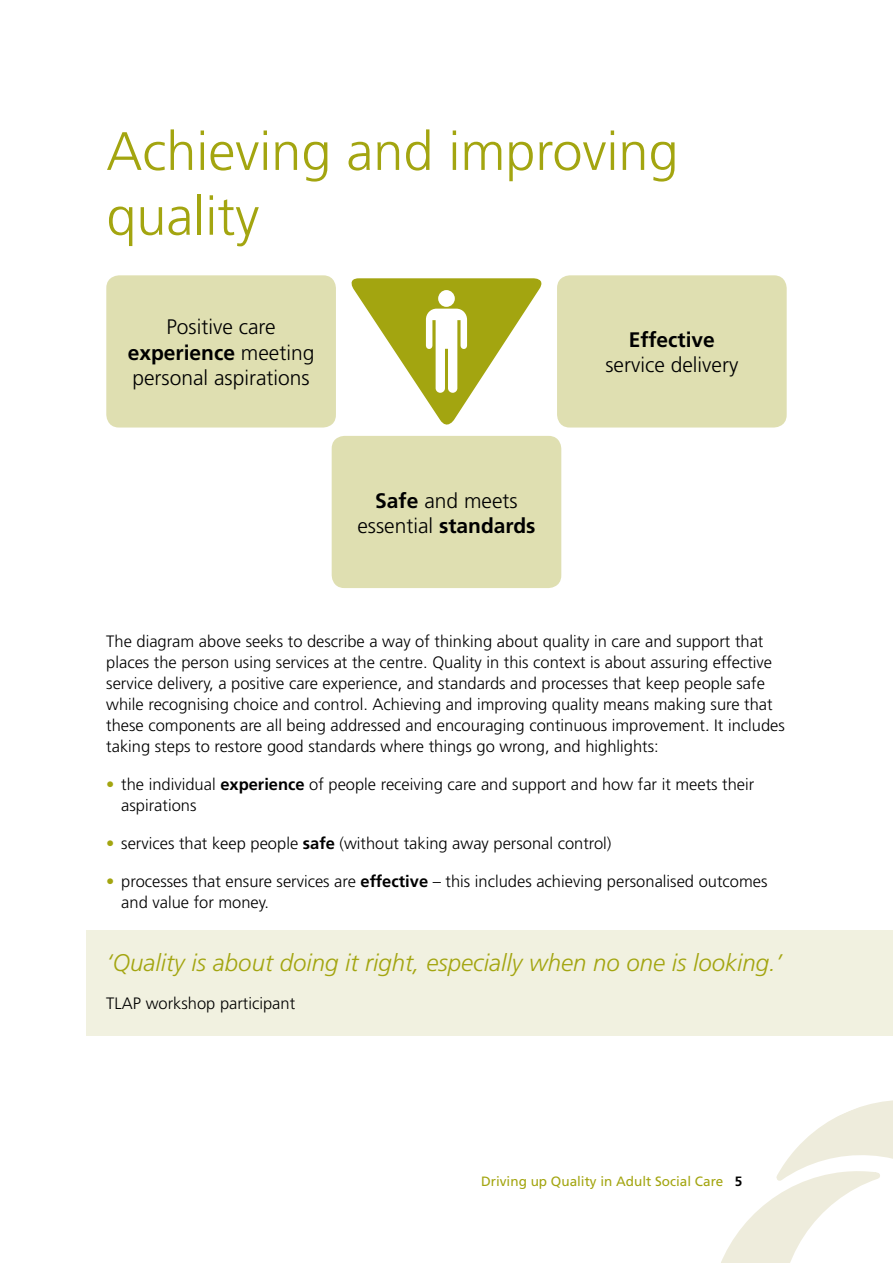
<style>
.page{position:relative;width:893px;height:1263px;background:#fff}
.page>*{position:absolute;margin:0;border:0;box-sizing:border-box;transform-origin:0 0}
.t1{font:300 54px/64.8px "Frutiger";color:#a3a510}
.t2{font:italic 300 24px "Frutiger";color:#a3a510}
.t3{font:300 21px/25.2px "Frutiger";color:#000;text-align:center}
.t4{font:700 21px "Frutiger";color:#000}
.t5{font:300 16.5px/21px "Frutiger";color:#000}
.t6{font:13.5px "Frutiger";color:#a3a510}
.s1{font-weight:700}
.s2{color:#a3a510}
.s3{font-weight:700;color:#000}
</style>
<div class="page">
<svg style="left:721px;top:1100px;width:172px;height:163px"></svg>
<div style="left:86px;top:930px;width:807px;height:105px;background:#f1f1e0"></div>
<div style="left:106px;top:275px;width:230px;height:152px;background:#dfdfb1;border-radius:13px"></div>
<div style="left:557px;top:275px;width:230px;height:152px;background:#dfdfb1;border-radius:13px"></div>
<div style="left:332px;top:436px;width:229px;height:152px;background:#dfdfb1;border-radius:13px"></div>
<svg style="left:351px;top:278px;width:191px;height:147px"></svg>
<h1 class="t1" style="left:106px;top:119px;width:574px">Achieving and improving quality</h1>
<p class="t3" style="left:128px;top:315px;width:188px">Positive care <span class="s1">experience</span> meeting personal aspirations</p>
<p class="t4" style="left:629px;top:327px;width:87px">Effective</p>
<p class="t3" style="left:605px;top:352px;width:134px">service delivery</p>
<p class="t3" style="left:357px;top:488px;width:180px"><span class="s1">Safe</span> and meets essential <span class="s1">standards</span></p>
<p class="t5" style="left:106px;top:630px;width:680px">The diagram above seeks to describe a way of thinking about quality in care and support that places the person using services at the centre. Quality in this context is about assuring effective service delivery, a positive care experience, and standards and processes that keep people safe while recognising choice and control. Achieving and improving quality means making sure that these components are all being addressed and encouraging continuous improvement. It includes taking steps to restore good standards where things go wrong, and highlights:</p>
<p class="t5" style="left:121px;top:774px;width:634px;text-indent:-15px"><span class="s2">•</span> the individual <span class="s1">experience</span> of people receiving care and support and how far it meets their aspirations</p>
<p class="t5" style="left:106px;top:833px;width:507px"><span class="s2">•</span> services that keep people <span class="s1">safe</span> (without taking away personal control)</p>
<p class="t5" style="left:121px;top:871px;width:648px;text-indent:-15px"><span class="s2">•</span> processes that ensure services are <span class="s1">effective</span> – this includes achieving personalised outcomes and value for money.</p>
<h2 class="t2" style="left:106px;top:949px;width:678px">‘Quality is about doing it right, especially when no one is looking.’</h2>
<p class="t5" style="left:106px;top:992px;width:190px">TLAP workshop participant</p>
<p class="t6" style="left:481px;top:1174px;width:263px">Driving up Quality in Adult Social Care <span class="s3">5</span></p>
</div>
